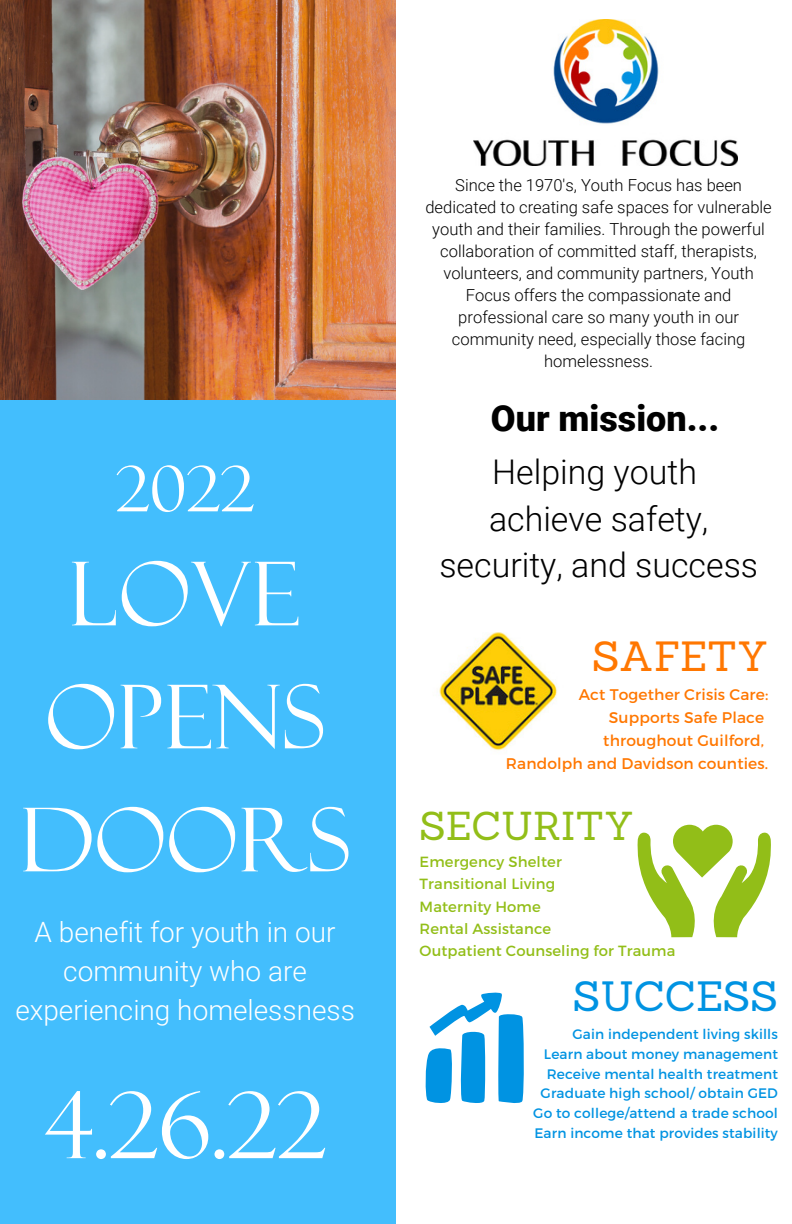
<style>
.page{position:relative;width:792px;height:1224px;background:#fff}
.page>*{position:absolute;margin:0;border:0;box-sizing:border-box;transform-origin:0 0}
.t1{font:91.8px "Felix Titling";color:#fff}
.t2{font:88.4px "Felix Titling";color:#fff}
.t3{font:62.8px "Felix Titling";color:#fff}
.t4{font:41.2px "Sanchez";color:#0093e2}
.t5{font:41.2px "Sanchez";color:#ff7701}
.t6{font:39.4px "Sanchez";color:#92be18}
.t7{font:900 36px "Roboto";color:#000}
.t8{font:300 34px/46.4px "Roboto";color:#000;text-align:center}
.t9{font:300 28px/39px "Roboto";color:#fff;text-align:center}
.t10{font:300 16.6px/22px "Roboto";color:#000;text-align:center}
.t11{font:15.4px "Montserrat";letter-spacing:.01em;color:#ff7701}
.t12{font:14.8px "Montserrat";letter-spacing:.01em;color:#92be18}
.t13{font:13.8px "Montserrat";letter-spacing:.01em;color:#0093e2}
</style>
<div class="page">
<div style="left:0;top:0;width:396px;height:1224px;background:#43befd"></div>
<img style="left:439px;top:632px;width:118px;height:119px">
<svg style="left:425px;top:992px;width:99px;height:111px"></svg>
<svg style="left:637px;top:825px;width:134px;height:112px"></svg>
<img style="left:474px;top:20px;width:264px;height:145px">
<img style="left:0;top:0;width:396px;height:399px">
<p class="t3" style="left:116px;top:453px;width:140px">2022</p>
<p class="t2" style="left:71px;top:543px;width:230px">LOVE</p>
<p class="t2" style="left:45px;top:666px;width:281px">OPENS</p>
<p class="t2" style="left:20px;top:789px;width:332px">DOORS</p>
<p class="t9" style="left:15px;top:913px;width:341px">A benefit for youth in our community who are experiencing homelessness</p>
<p class="t1" style="left:44px;top:1073px;width:284px">4.26.22</p>
<p class="t10" style="left:425px;top:174px;width:348px">Since the 1970's, Youth Focus has been dedicated to creating safe spaces for vulnerable youth and their families. Through the powerful collaboration of committed staff, therapists, volunteers, and community partners, Youth Focus offers the compassionate and professional care so many youth in our community need, especially those facing homelessness.</p>
<p class="t7" style="left:491px;top:398px;width:230px">Our mission...</p>
<p class="t8" style="left:492px;top:449px;width:206px">Helping youth</p>
<p class="t8" style="left:439px;top:496px;width:320px">achieve safety, security, and success</p>
<p class="t5" style="left:592px;top:629px;width:178px">SAFETY</p>
<p class="t11" style="left:579px;top:685px;width:191px">Act Together Crisis Care:</p>
<p class="t11" style="left:609px;top:708px;width:157px">Supports Safe Place</p>
<p class="t11" style="left:603px;top:731px;width:162px">throughout Guilford,</p>
<p class="t11" style="left:506px;top:754px;width:264px">Randolph and Davidson counties.</p>
<p class="t6" style="left:420px;top:800px;width:216px">SECURITY</p>
<p class="t12" style="left:420px;top:852px;width:144px">Emergency Shelter</p>
<p class="t12" style="left:420px;top:875px;width:137px">Transitional Living</p>
<p class="t12" style="left:420px;top:897px;width:123px">Maternity Home</p>
<p class="t12" style="left:420px;top:919px;width:133px">Rental Assistance</p>
<p class="t12" style="left:420px;top:941px;width:257px">Outpatient Counseling for Trauma</p>
<p class="t4" style="left:573px;top:970px;width:207px">SUCCESS</p>
<p class="t13" style="left:573px;top:1025px;width:207px">Gain independent living skills</p>
<p class="t13" style="left:544px;top:1045px;width:236px">Learn about money management</p>
<p class="t13" style="left:547px;top:1065px;width:233px">Receive mental health treatment</p>
<p class="t13" style="left:541px;top:1085px;width:239px">Graduate high school/ obtain GED</p>
<p class="t13" style="left:533px;top:1105px;width:246px">Go to college/attend a trade school</p>
<p class="t13" style="left:535px;top:1125px;width:245px">Earn income that provides stability</p>
</div>
